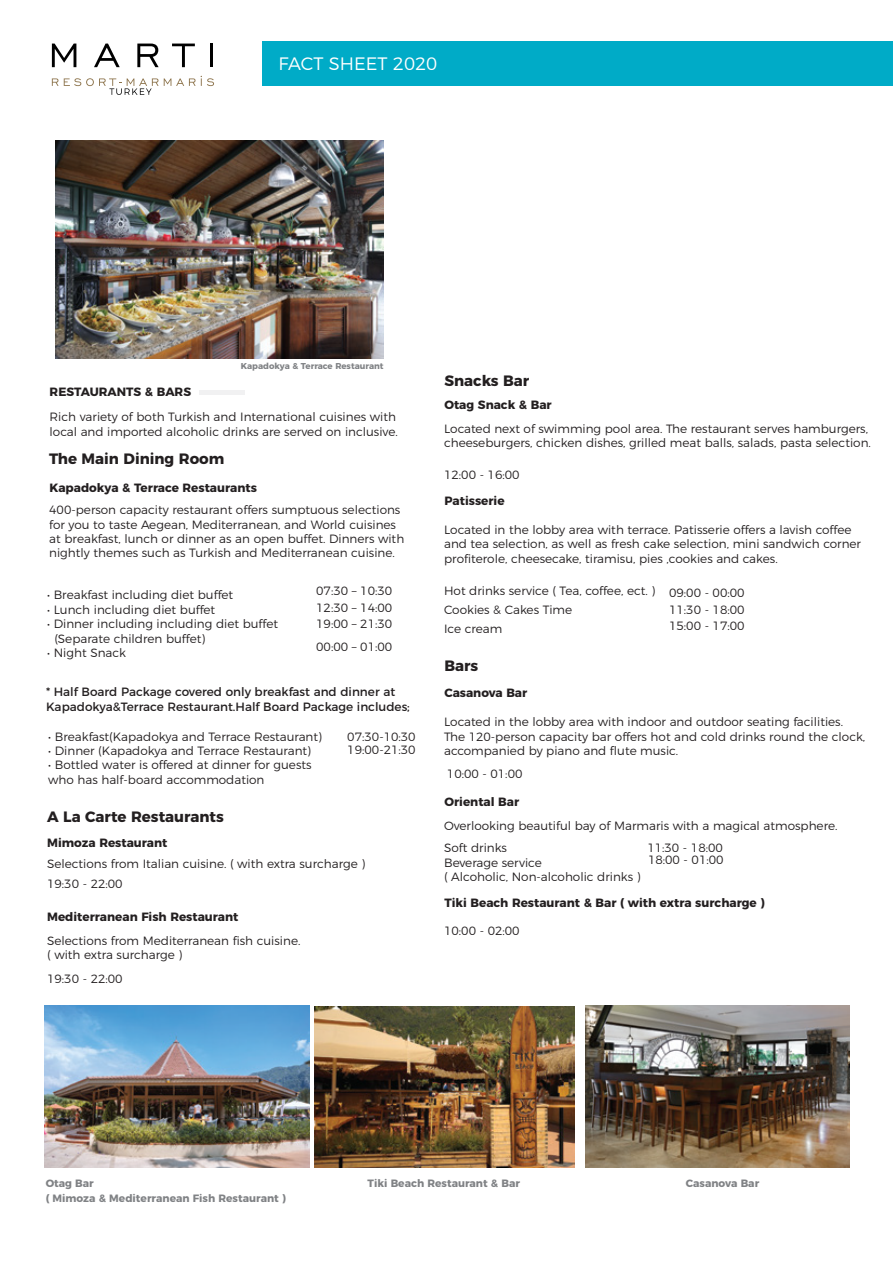
<style>
.page{position:relative;width:893px;height:1263px;background:#fff}
.page>*{position:absolute;margin:0;border:0;box-sizing:border-box;transform-origin:0 0}
.t1{font:300 18px "Montserrat";color:#fff}
.t2{font:700 15px "Montserrat";color:#231f20}
.t3{font:300 12px/14.4px "Montserrat";color:#231f20}
.t4{font:700 12px "Montserrat";color:#231f20}
.t5{font:12px/14.4px "Montserrat";color:#231f20}
.t6{font:700 10.65px/14.9px "Montserrat";color:#808285}
.t7{font:700 8.55px "Montserrat";color:#808285}
</style>
<div class="page">
<div style="left:262px;top:41px;width:631px;height:45px;background:#00abc7"></div>
<hr style="left:200px;top:390px;width:45px;height:4px;background:#f1f1f2">
<img style="left:44px;top:1006px;width:265px;height:162px">
<img style="left:314px;top:1007px;width:260px;height:161px">
<img style="left:585px;top:1006px;width:264px;height:162px">
<svg style="left:52px;top:44px;width:24px;height:23px"></svg>
<svg style="left:94px;top:44px;width:26px;height:23px"></svg>
<svg style="left:137px;top:44px;width:22px;height:23px"></svg>
<svg style="left:172px;top:44px;width:23px;height:23px"></svg>
<hr style="left:210px;top:43px;width:3px;height:24px;background:#000">
<img style="left:55px;top:140px;width:328px;height:219px">
<svg style="left:52px;top:76px;width:162px;height:19px"></svg>
<h1 class="t1" style="left:278px;top:49px;width:160px">FACT SHEET 2020</h1>
<p class="t4" style="left:50px;top:382px;width:143px">RESTAURANTS &amp; BARS</p>
<p class="t7" style="left:241px;top:359px;width:144px">Kapadokya &amp; Terrace Restaurant</p>
<p class="t3" style="left:50px;top:409px;width:350px">Rich variety of both Turkish and International cuisines with local and imported alcoholic drinks are served on inclusive.</p>
<p class="t2" style="left:49px;top:446px;width:177px">The Main Dining Room</p>
<p class="t4" style="left:49px;top:478px;width:209px">Kapadokya &amp; Terrace Restaurants</p>
<p class="t3" style="left:49px;top:502px;width:356px">400-person capacity restaurant offers sumptuous selections for you to taste Aegean, Mediterranean, and World cuisines at breakfast, lunch or dinner as an open buffet. Dinners with nightly themes such as Turkish and Mediterranean cuisine.</p>
<p class="t3" style="left:47px;top:587px;width:188px">• Breakfast including diet buffet</p>
<p class="t3" style="left:47px;top:601px;width:170px">• Lunch including diet buffet</p>
<p class="t3" style="left:54px;top:616px;width:225px;text-indent:-7px">• Dinner including including diet buffet (Separate children buffet)</p>
<p class="t3" style="left:47px;top:644px;width:80px">• Night Snack</p>
<p class="t3" style="left:316px;top:581px;width:78px;line-height:17.5px">07:30 – 10:30<br>12:30 – 14:00</p>
<p class="t3" style="left:316px;top:611px;width:78px;line-height:23px">19:00 – 21:30<br>00:00 – 01:00</p>
<p class="t5" style="left:46px;top:684px;width:365px">* Half Board Package covered only breakfast and dinner at<br>Kapadokya&amp;Terrace Restaurant.Half Board Package includes;</p>
<p class="t3" style="left:48px;top:728px;width:275px">• Breakfast(Kapadokya and Terrace Restaurant)</p>
<p class="t3" style="left:48px;top:742px;width:264px">• Dinner (Kapadokya and Terrace Restaurant)</p>
<p class="t3" style="left:48px;top:757px;width:265px">• Bottled water is offered at dinner for guests who has half-board accommodation</p>
<p class="t2" style="left:47px;top:804px;width:178px">A La Carte Restaurants</p>
<p class="t4" style="left:47px;top:832px;width:122px">Mimoza Restaurant</p>
<p class="t3" style="left:347px;top:728px;width:70px;line-height:13.8px">07:30-10:30<br>19:00-21:30</p>
<p class="t3" style="left:47px;top:855px;width:320px">Selections from Italian cuisine. ( with extra surcharge )</p>
<p class="t3" style="left:47px;top:876px;width:77px">19:30 - 22:00</p>
<p class="t4" style="left:47px;top:907px;width:193px">Mediterranean Fish Restaurant</p>
<p class="t3" style="left:47px;top:932px;width:255px">Selections from Mediterranean fish cuisine. ( with extra surcharge )</p>
<p class="t3" style="left:47px;top:970px;width:77px">19:30 - 22:00</p>
<p class="t2" style="left:444px;top:369px;width:86px">Snacks Bar</p>
<p class="t4" style="left:444px;top:395px;width:109px">Otag Snack &amp; Bar</p>
<p class="t3" style="left:444px;top:420px;width:428px">Located next of swimming pool area. The restaurant serves hamburgers, cheeseburgers, chicken dishes, grilled meat balls, salads, pasta selection.</p>
<p class="t3" style="left:444px;top:467px;width:77px">12:00 - 16:00</p>
<p class="t4" style="left:444px;top:491px;width:62px">Patisserie</p>
<p class="t3" style="left:444px;top:521px;width:418px">Located in the lobby area with terrace. Patisserie offers a lavish coffee and tea selection, as well as fresh cake selection, mini sandwich corner profiterole, cheesecake, tiramisu, pies ,cookies and cakes.</p>
<p class="t3" style="left:444px;top:581px;width:213px;line-height:18.6px">Hot drinks service ( Tea, coffee, ect. )<br>Cookies &amp; Cakes Time<br>Ice cream</p>
<p class="t2" style="left:444px;top:654px;width:35px">Bars</p>
<p class="t4" style="left:444px;top:683px;width:84px">Casanova Bar</p>
<p class="t3" style="left:669px;top:583px;width:77px;line-height:16.6px;text-align:justify">09:00 - 00:00<br>11:30 - 18:00<br>15:00 - 17:00</p>
<p class="t3" style="left:444px;top:714px;width:423px">Located in the lobby area with indoor and outdoor seating facilities.<br>The 120-person capacity bar offers hot and cold drinks round the clock, accompanied by piano and flute music.</p>
<p class="t4" style="left:444px;top:792px;width:76px">Oriental Bar</p>
<p class="t3" style="left:444px;top:839px;width:64px">Soft drinks</p>
<p class="t3" style="left:447px;top:766px;width:77px">10:00 - 01:00</p>
<p class="t3" style="left:444px;top:818px;width:395px">Overlooking beautiful bay of Marmaris with a magical atmosphere.</p>
<p class="t3" style="left:647px;top:840px;width:78px;line-height:12.3px">11:30 - 18:00<br>18:00 - 01:00</p>
<p class="t3" style="left:444px;top:854px;width:198px">Beverage service<br>( Alcoholic, Non-alcoholic drinks )</p>
<p class="t4" style="left:444px;top:893px;width:322px">Tiki Beach Restaurant &amp; Bar ( with extra surcharge )</p>
<p class="t3" style="left:444px;top:922px;width:77px">10:00 - 02:00</p>
<p class="t6" style="left:46px;top:1175px;width:242px">Otag Bar<br>( Mimoza &amp; Mediterranean Fish Restaurant )</p>
<p class="t6" style="left:368px;top:1175px;width:154px">Tiki Beach Restaurant &amp; Bar</p>
<p class="t6" style="left:686px;top:1175px;width:75px">Casanova Bar</p>
</div>
